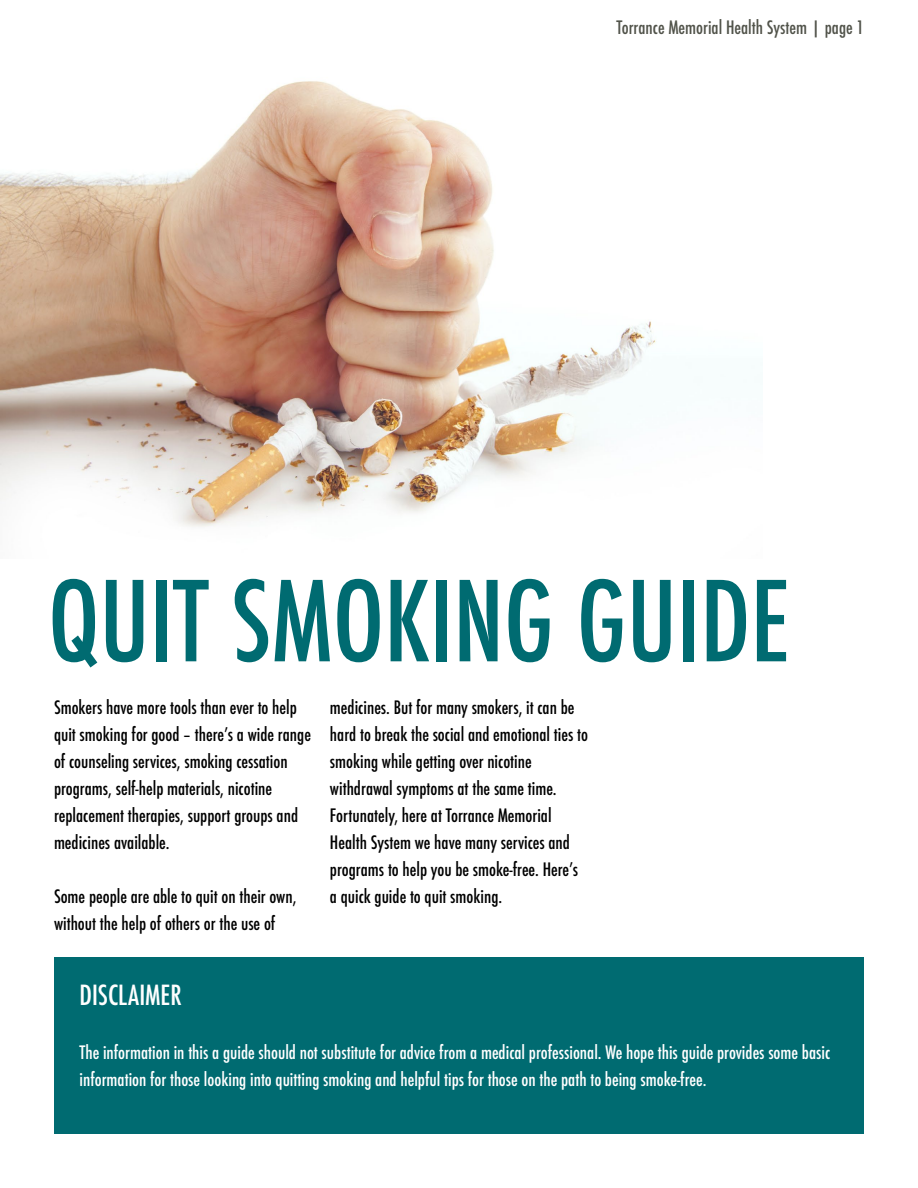
<style>
.page{position:relative;width:918px;height:1188px;background:#fff}
.page>*{position:absolute;margin:0;border:0;box-sizing:border-box;transform-origin:0 0}
.t1{font:500 condensed 108px "Futura";color:#006b71}
.t2{font:500 condensed 27px "Futura";color:#fff}
.t3{font:500 condensed 18px/27px "Futura";color:#000}
.t4{font:500 condensed 18px/27px "Futura";color:#fff}
.t5{font:500 condensed 18px "Futura";color:#51534a}
</style>
<div class="page">
<img style="left:0;top:81px;width:656px;height:446px">
<div style="left:54px;top:958px;width:810px;height:176px;background:#006b71"></div>
<p class="t5" style="left:616px;top:16px;width:249px">Torrance Memorial Health System | page 1</p>
<h1 class="t1" style="left:48px;top:552px;width:743px">QUIT SMOKING GUIDE</h1>
<p class="t3" style="left:54px;top:694px;width:258px">Smokers have more tools than ever to help quit smoking for good – there’s a wide range of counseling services, smoking cessation programs, self-help materials, nicotine replacement therapies, support groups and medicines available.</p>
<p class="t3" style="left:54px;top:883px;width:244px">Some people are able to quit on their own, without the help of others or the use of</p>
<p class="t3" style="left:330px;top:694px;width:259px">medicines. But for many smokers, it can be hard to break the social and emotional ties to smoking while getting over nicotine withdrawal symptoms at the same time.<br>Fortunately, here at Torrance Memorial Health System we have many services and programs to help you be smoke-free. Here’s a quick guide to quit smoking.</p>
<h2 class="t2" style="left:80px;top:978px;width:104px">DISCLAIMER</h2>
<p class="t4" style="left:80px;top:1039px;width:752px">The information in this a guide should not substitute for advice from a medical professional. We hope this guide provides some basic information for those looking into quitting smoking and helpful tips for those on the path to being smoke-free.</p>
</div>
